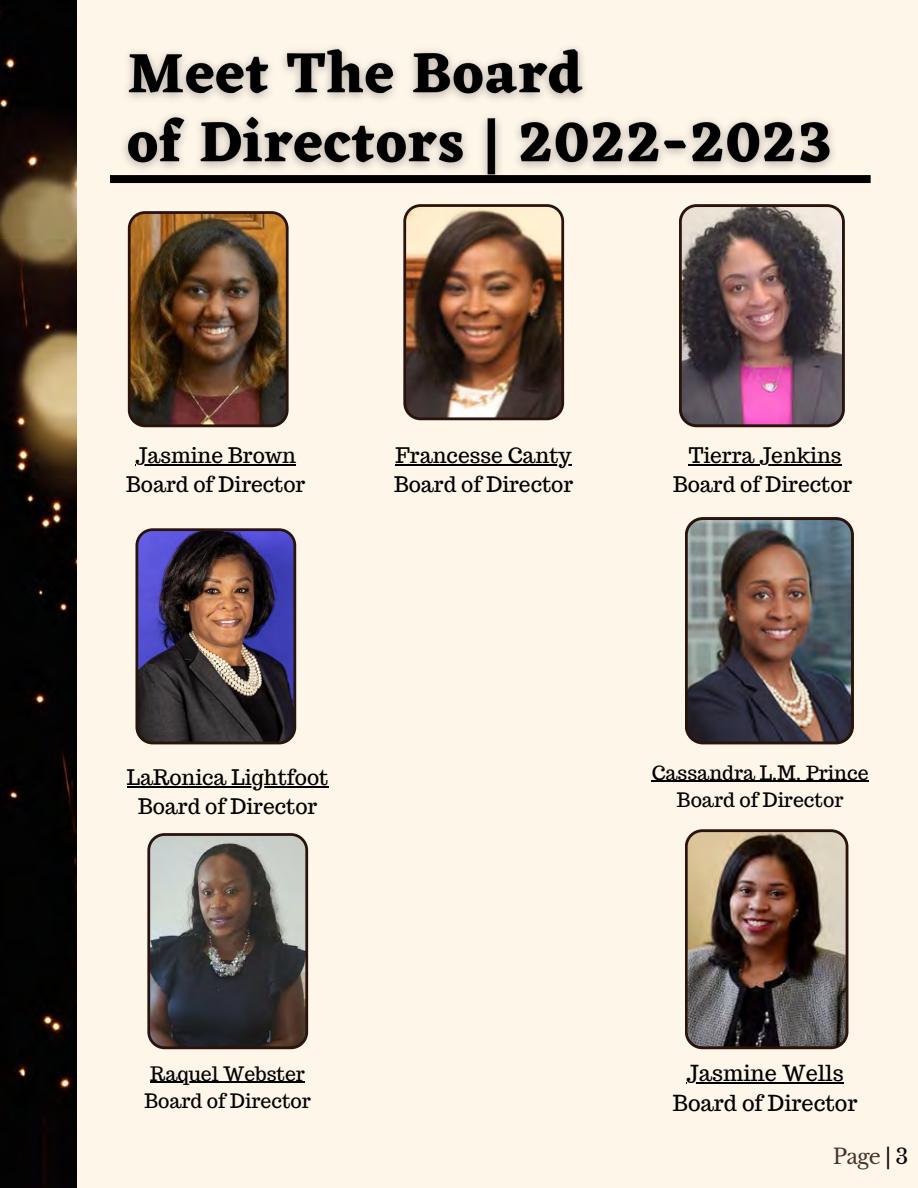
<style>
.page{position:relative;width:918px;height:1188px;background:#fff6ea}
.page>*{position:absolute;margin:0;border:0;box-sizing:border-box;transform-origin:0 0}
.t1{font:21.6px/29.2px "Trocchi";color:#010101;text-align:center}
.t2{font:21px/29.2px "Trocchi";color:#010101;text-align:center}
.t3{font:21px "Libre Baskerville";color:#483529}
.t4{font:19.5px/27px "Trocchi";color:#010101;text-align:center}
.s1{color:#010101}
</style>
<div class="page">
<svg style="left:110px;top:175px;width:760px;height:8px"></svg>
<hr style="left:652px;top:781px;width:217px;height:1px;background:#010101">
<hr style="left:136px;top:464px;width:160px;height:1px;background:#010101">
<img style="left:113px;top:47px;width:734px;height:137px">
<hr style="left:396px;top:464px;width:176px;height:1px;background:#010101">
<hr style="left:127px;top:786px;width:202px;height:1px;background:#010101">
<hr style="left:689px;top:464px;width:153px;height:1px;background:#010101">
<hr style="left:150px;top:1082px;width:155px;height:1px;background:#010101">
<hr style="left:687px;top:1083px;width:157px;height:1px;background:#010101">
<img style="left:128px;top:211px;width:161px;height:216px">
<img style="left:403px;top:204px;width:161px;height:216px">
<img style="left:679px;top:204px;width:166px;height:223px">
<img style="left:135px;top:528px;width:161px;height:216px">
<img style="left:685px;top:517px;width:169px;height:227px">
<svg style="left:147px;top:833px;width:161px;height:216px;background:#65615e"></svg>
<img style="left:685px;top:829px;width:164px;height:220px">
<img style="left:0;top:0;width:77px;height:1188px">
<p class="t2" style="left:126px;top:441px;width:181px">Jasmine Brown<br>Board of Director</p>
<p class="t2" style="left:394px;top:441px;width:181px;text-align:left">Francesse Canty<br>Board of Director</p>
<p class="t2" style="left:673px;top:441px;width:181px">Tierra Jenkins<br>Board of Director</p>
<p class="t2" style="left:127px;top:763px;width:203px">LaRonica Lightfoot<br>Board of Director</p>
<p class="t4" style="left:652px;top:759px;width:218px">Cassandra L.M. Prince<br>Board of Director</p>
<p class="t4" style="left:144px;top:1060px;width:168px">Raquel Webster<br>Board of Director</p>
<p class="t1" style="left:673px;top:1059px;width:186px">Jasmine Wells<br>Board of Director</p>
<p class="t3" style="left:833px;top:1143px;width:77px">Page <span class="s1">| 3</span></p>
</div>
